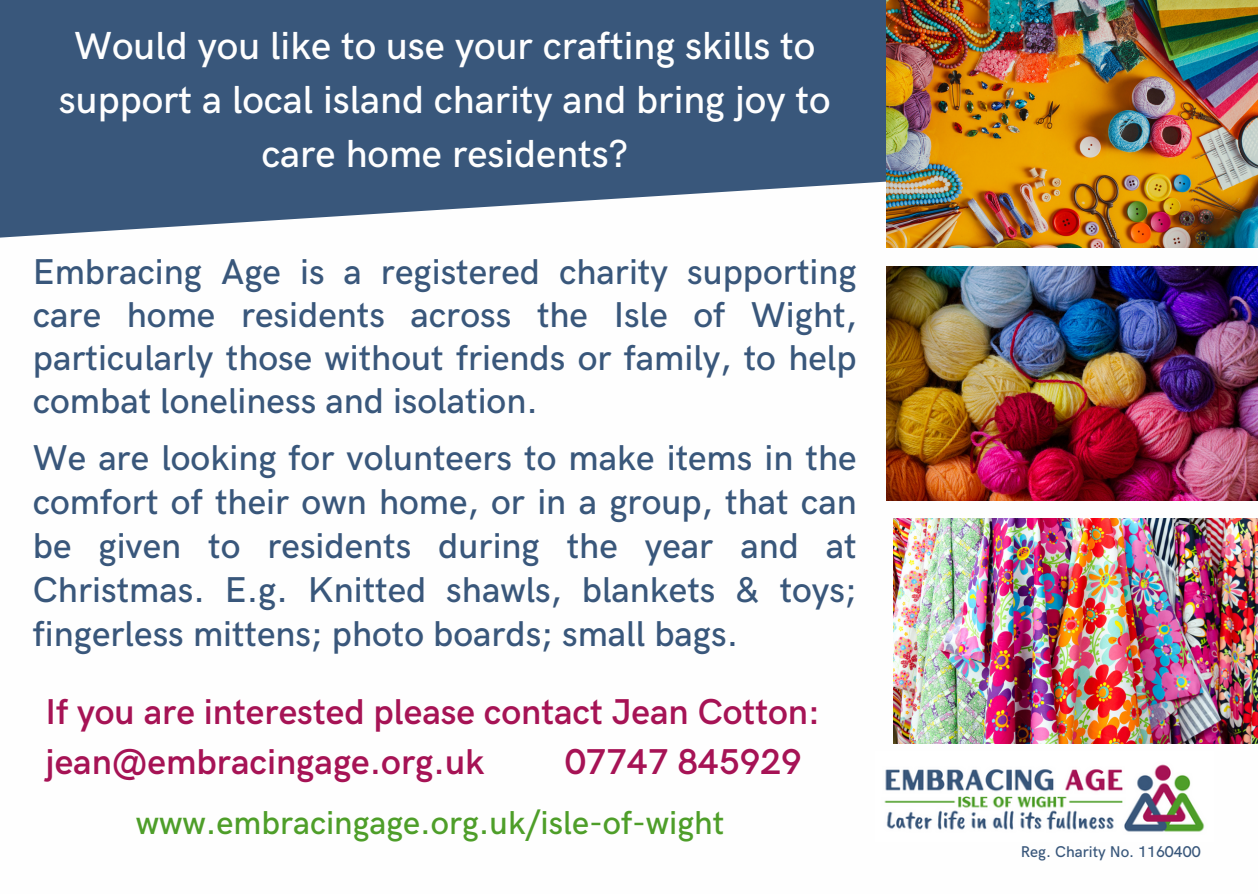
<style>
.page{position:relative;width:1258px;height:894px;background:#fff}
.page>*{position:absolute;margin:0;border:0;box-sizing:border-box;transform-origin:0 0}
.t1{font:500 39.3px/54px "HK Grotesk";color:#fefefe;text-align:center}
.t2{font:500 36px/44.1px "HK Grotesk";color:#39577b;text-align:justify}
.t3{font:600 36px/49.5px "HK Grotesk";color:#a61355}
.t4{font:500 33.3px "HK Grotesk";color:#4e9e29}
.t5{font:500 15.6px "HK Grotesk";color:#39577b}
</style>
<div class="page">
<svg style="left:0;top:0;width:886px;height:238px;background:#506a8a"></svg>
<img style="left:884px;top:764px;width:321px;height:68px">
<img style="left:886px;top:0;width:372px;height:248px">
<img style="left:886px;top:266px;width:372px;height:234px">
<img style="left:894px;top:518px;width:364px;height:225px">
<p class="t1" style="left:59px;top:20px;width:773px">Would you like to use your crafting skills to support a local island charity and bring joy to care home residents?</p>
<p class="t2" style="left:33px;top:251px;width:825px;line-height:42.9px">Embracing Age is a registered charity supporting care home residents across the Isle of Wight, particularly those without friends or family, to help combat loneliness and isolation.</p>
<h1 class="t2" style="left:33px;top:437px;width:825px">We are looking for volunteers to make items in the comfort of their own home, or in a group, that can be given to residents during the year and at Christmas. E.g. Knitted shawls, blankets &amp; toys; fingerless mittens; photo boards; small bags.</h1>
<h2 class="t3" style="left:45px;top:688px;width:776px">If you are interested please contact Jean Cotton: jean@embracingage.org.uk</h2>
<h2 class="t3" style="left:565px;top:738px;width:238px">07747 845929</h2>
<h1 class="t4" style="left:136px;top:804px;width:590px">www.embracingage.org.uk/isle-of-wight</h1>
<p class="t5" style="left:1021px;top:842px;width:181px">Reg. Charity No. 1160400</p>
</div>
